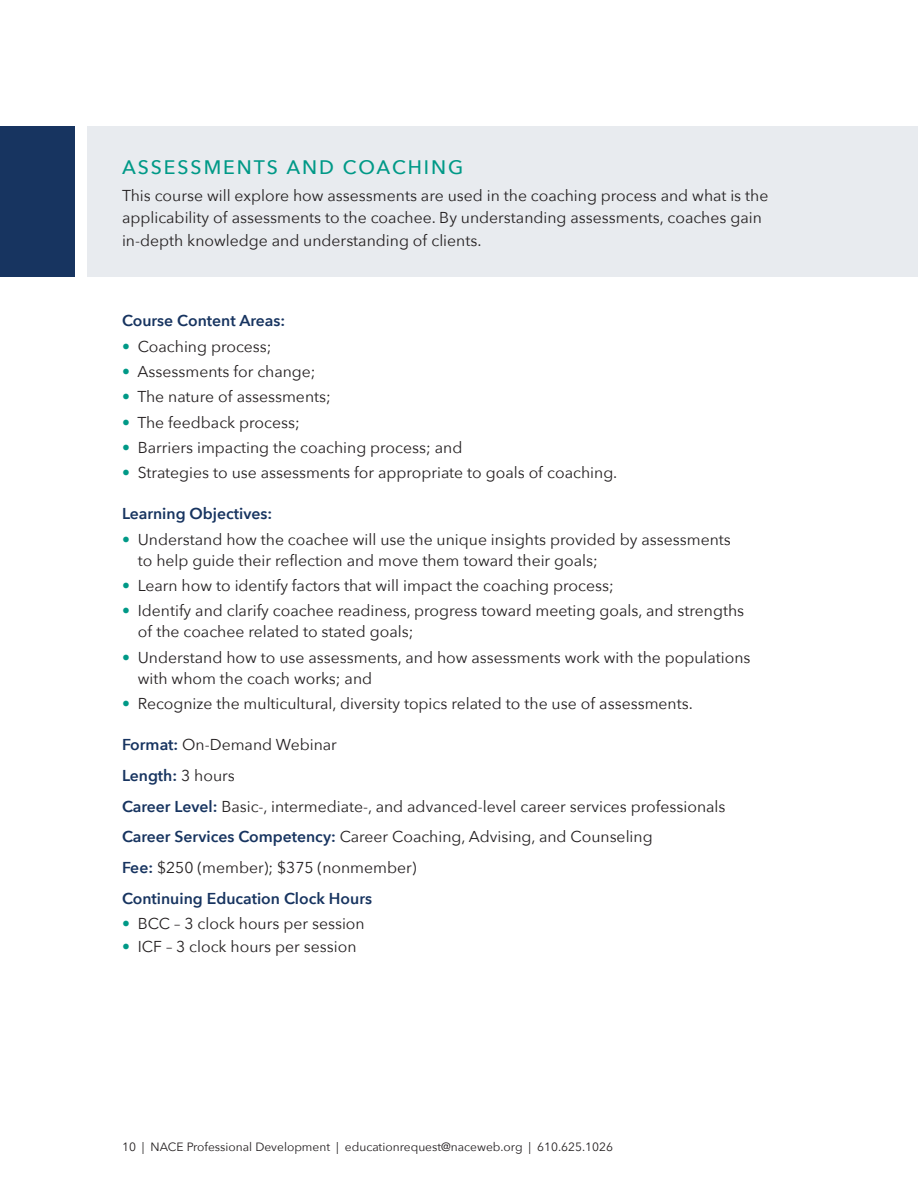
<style>
.page{position:relative;width:918px;height:1188px;background:#fff}
.page>*{position:absolute;margin:0;border:0;box-sizing:border-box;transform-origin:0 0}
.Sub_head{font:500 19.5px "Avenir Next";letter-spacing:.1em;color:#009987}
.Body_Copy{font:15.75px/21px "Avenir Next";color:#231f20}
.Body_Copy-2{font:600 15.75px "Avenir Next";color:#173460}
.t1{font:12px "Avenir Next";color:#231f20}
.s1{color:#009987}
.s2{font-weight:600;color:#173460}
.s3{font-weight:400;color:#231f20}
</style>
<div class="page">
<div style="left:87px;top:126px;width:831px;height:151px;background:#e8ebef"></div>
<div style="left:0;top:126px;width:74px;height:151px;background:#173460"></div>
<p class="Sub_head" style="left:122px;top:151px;width:343px">ASSESSMENTS AND COACHING</p>
<p class="Body_Copy" style="left:122px;top:183px;width:648px;line-height:22.5px">This course will explore how assessments are used in the coaching process and what is the applicability of assessments to the coachee. By understanding assessments, coaches gain in-depth knowledge and understanding of clients.</p>
<p class="Body_Copy-2" style="left:122px;top:307px;width:165px">Course Content Areas:</p>
<p class="Body_Copy" style="left:122px;top:335px;width:151px"><span class="s1">•</span> Coaching process;</p>
<p class="Body_Copy" style="left:122px;top:360px;width:195px"><span class="s1">•</span> Assessments for change;</p>
<p class="Body_Copy" style="left:122px;top:386px;width:210px"><span class="s1">•</span> The nature of assessments;</p>
<p class="Body_Copy" style="left:122px;top:411px;width:179px"><span class="s1">•</span> The feedback process;</p>
<p class="Body_Copy" style="left:122px;top:436px;width:342px"><span class="s1">•</span> Barriers impacting the coaching process; and</p>
<p class="Body_Copy" style="left:122px;top:462px;width:497px"><span class="s1">•</span> Strategies to use assessments for appropriate to goals of coaching.</p>
<p class="Body_Copy-2" style="left:122px;top:500px;width:152px">Learning Objectives:</p>
<p class="Body_Copy" style="left:138px;top:528px;width:595px;text-indent:-16px"><span class="s1">•</span> Understand how the coachee will use the unique insights provided by assessments to help guide their reflection and move them toward their goals;</p>
<p class="Body_Copy" style="left:122px;top:574px;width:493px"><span class="s1">•</span> Learn how to identify factors that will impact the coaching process;</p>
<p class="Body_Copy" style="left:138px;top:600px;width:608px;text-indent:-16px"><span class="s1">•</span> Identify and clarify coachee readiness, progress toward meeting goals, and strengths of the coachee related to stated goals;</p>
<p class="Body_Copy" style="left:138px;top:646px;width:614px;text-indent:-16px"><span class="s1">•</span> Understand how to use assessments, and how assessments work with the populations with whom the coach works; and</p>
<p class="Body_Copy" style="left:122px;top:692px;width:572px"><span class="s1">•</span> Recognize the multicultural, diversity topics related to the use of assessments.</p>
<p class="Body_Copy" style="left:122px;top:734px;width:216px"><span class="s2">Format:</span> On-Demand Webinar</p>
<p class="Body_Copy-2" style="left:122px;top:762px;width:114px">Length: <span class="s3">3 hours</span></p>
<p class="Body_Copy" style="left:122px;top:795px;width:605px"><span class="s2">Career Level:</span> Basic-, intermediate-, and advanced-level career services professionals</p>
<p class="Body_Copy" style="left:122px;top:826px;width:532px"><span class="s2">Career Services Competency:</span> Career Coaching, Advising, and Counseling</p>
<p class="Body_Copy" style="left:122px;top:856px;width:296px"><span class="s2">Fee:</span> $250 (member); $375 (nonmember)</p>
<p class="Body_Copy-2" style="left:122px;top:885px;width:252px">Continuing Education Clock Hours</p>
<p class="Body_Copy" style="left:122px;top:913px;width:244px"><span class="s1">•</span> BCC – 3 clock hours per session</p>
<p class="Body_Copy" style="left:122px;top:936px;width:236px"><span class="s1">•</span> ICF – 3 clock hours per session</p>
<p class="t1" style="left:122px;top:1137px;width:493px">10 | NACE Professional Development | educationrequest@naceweb.org | 610.625.1026</p>
</div>
